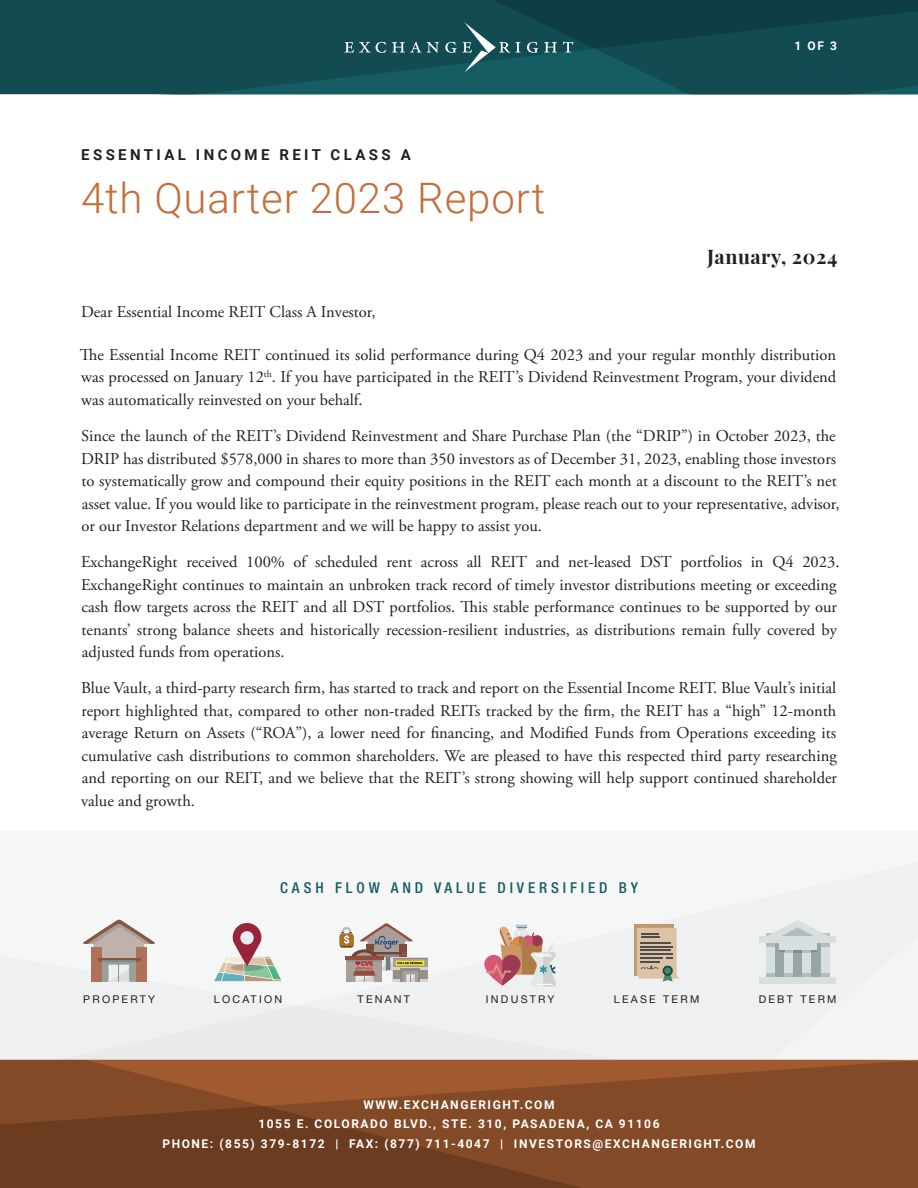
<style>
.page{position:relative;width:918px;height:1188px;background:#fff}
.page>*{position:absolute;margin:0;border:0;box-sizing:border-box;transform-origin:0 0}
.t1{font:300 42px "Roboto";letter-spacing:.02em;color:#c56e3a}
.t2{font:700 19.65px "Playfair Display";letter-spacing:.03em;color:#231f20}
.t3{font:16.5px/22.5px "Adobe Garamond Pro";color:#231f20;text-align:justify}
.t4{font:500 condensed 15px "Helvetica Neue LT Pro";letter-spacing:.26em;color:#195b64}
.t5{font:700 15px "Roboto";letter-spacing:.225em;color:#231f20}
.t6{font:700 12px/19.5px "Roboto";letter-spacing:.13em;color:#fff;text-align:center}
.t7{font:10.65px "Helvetica Neue LT Pro";letter-spacing:.21em;color:#231f20}
</style>
<div class="page">
<svg style="left:0;top:0;width:445px;height:94px;background:#124c53"></svg>
<svg style="left:0;top:1059px;width:918px;height:129px;background:#814927"></svg>
<svg style="left:344px;top:42px;width:42px;height:11px"></svg>
<svg style="left:392px;top:42px;width:47px;height:11px"></svg>
<svg style="left:445px;top:0;width:473px;height:94px;background:#144c53"></svg>
<div style="left:0;top:943px;width:223px;height:116px;background:#eff0f1"></div>
<div style="left:223px;top:862px;width:695px;height:197px;background:#eff0f1"></div>
<div style="left:634px;top:925px;width:39px;height:51px;background:#c0976e"></div>
<svg style="left:637px;top:928px;width:43px;height:54px;background:#bcad9a"></svg>
<div style="left:664px;top:967px;width:7px;height:7px;background:#4b8272;border-radius:50%"></div>
<div style="left:340px;top:935px;width:14px;height:13px;background:#784e1e;border-radius:3px"></div>
<div style="left:340px;top:933px;width:14px;height:13px;background:#ac7129;border-radius:3px"></div>
<svg style="left:342px;top:923px;width:86px;height:59px"></svg>
<svg style="left:213px;top:922px;width:70px;height:60px"></svg>
<div style="left:760px;top:937px;width:76px;height:6px;background:#d9dede"></div>
<svg style="left:766px;top:920px;width:63px;height:57px"></svg>
<div style="left:760px;top:977px;width:76px;height:7px;background:#d9dede"></div>
<svg style="left:83px;top:920px;width:72px;height:62px"></svg>
<svg style="left:484px;top:925px;width:72px;height:61px"></svg>
<p class="t5" style="left:81px;top:144px;width:331px">ESSENTIAL INCOME REIT CLASS A</p>
<h1 class="t1" style="left:81px;top:169px;width:466px">4th Quarter 2023 Report</h1>
<p class="t6" style="left:795px;top:35px;width:44px">1 OF 3</p>
<p class="t2" style="left:707px;top:241px;width:132px">January, 2024</p>
<p class="t3" style="left:81px;top:301px;width:296px">Dear Essential Income REIT Class A Investor,</p>
<p class="t3" style="left:80px;top:344px;width:758px">The Essential Income REIT continued its solid performance during Q4 2023 and your regular monthly distribution was processed on January 12<sup>th</sup>. If you have participated in the REIT’s Dividend Reinvestment Program, your dividend was automatically reinvested on your behalf.</p>
<p class="t3" style="left:81px;top:425px;width:760px;text-align:left">Since the launch of the REIT’s Dividend Reinvestment and Share Purchase Plan (the “DRIP”) in October 2023, the DRIP has distributed $578,000 in shares to more than 350 investors as of December 31, 2023, enabling those investors to systematically grow and compound their equity positions in the REIT each month at a discount to the REIT’s net asset value. If you would like to participate in the reinvestment program, please reach out to your representative, advisor, or our Investor Relations department and we will be happy to assist you.</p>
<p class="t3" style="left:81px;top:551px;width:760px;text-align:left">ExchangeRight received 100% of scheduled rent across all REIT and net-leased DST portfolios in Q4 2023.<br>ExchangeRight continues to maintain an unbroken track record of timely investor distributions meeting or exceeding cash flow targets across the REIT and all DST portfolios. This stable performance continues to be supported by our tenants’ strong balance sheets and historically recession-resilient industries, as distributions remain fully covered by adjusted funds from operations.</p>
<p class="t3" style="left:81px;top:677px;width:757px">Blue Vault, a third-party research firm, has started to track and report on the Essential Income REIT. Blue Vault’s initial report highlighted that, compared to other non-traded REITs tracked by the firm, the REIT has a “high” 12-month average Return on Assets (“ROA”), a lower need for financing, and Modified Funds from Operations exceeding its cumulative cash distributions to common shareholders. We are pleased to have this respected third party researching and reporting on our REIT, and we believe that the REIT’s strong showing will help support continued shareholder value and growth.</p>
<p class="t4" style="left:280px;top:879px;width:359px">CASH FLOW AND VALUE DIVERSIFIED BY</p>
<p class="t7" style="left:83px;top:992px;width:73px">PROPERTY</p>
<p class="t7" style="left:214px;top:992px;width:70px">LOCATION</p>
<p class="t7" style="left:358px;top:992px;width:54px">TENANT</p>
<p class="t7" style="left:486px;top:992px;width:70px">INDUSTRY</p>
<p class="t7" style="left:614px;top:992px;width:87px">LEASE TERM</p>
<p class="t7" style="left:759px;top:992px;width:79px">DEBT TERM</p>
<p class="t6" style="left:162px;top:1094px;width:595px">WWW.EXCHANGERIGHT.COM<br>1055 E. COLORADO BLVD., STE. 310, PASADENA, CA 91106<br>PHONE: (855) 379-8172 | FAX: (877) 711-4047 | INVESTORS@EXCHANGERIGHT.COM</p>
</div>
